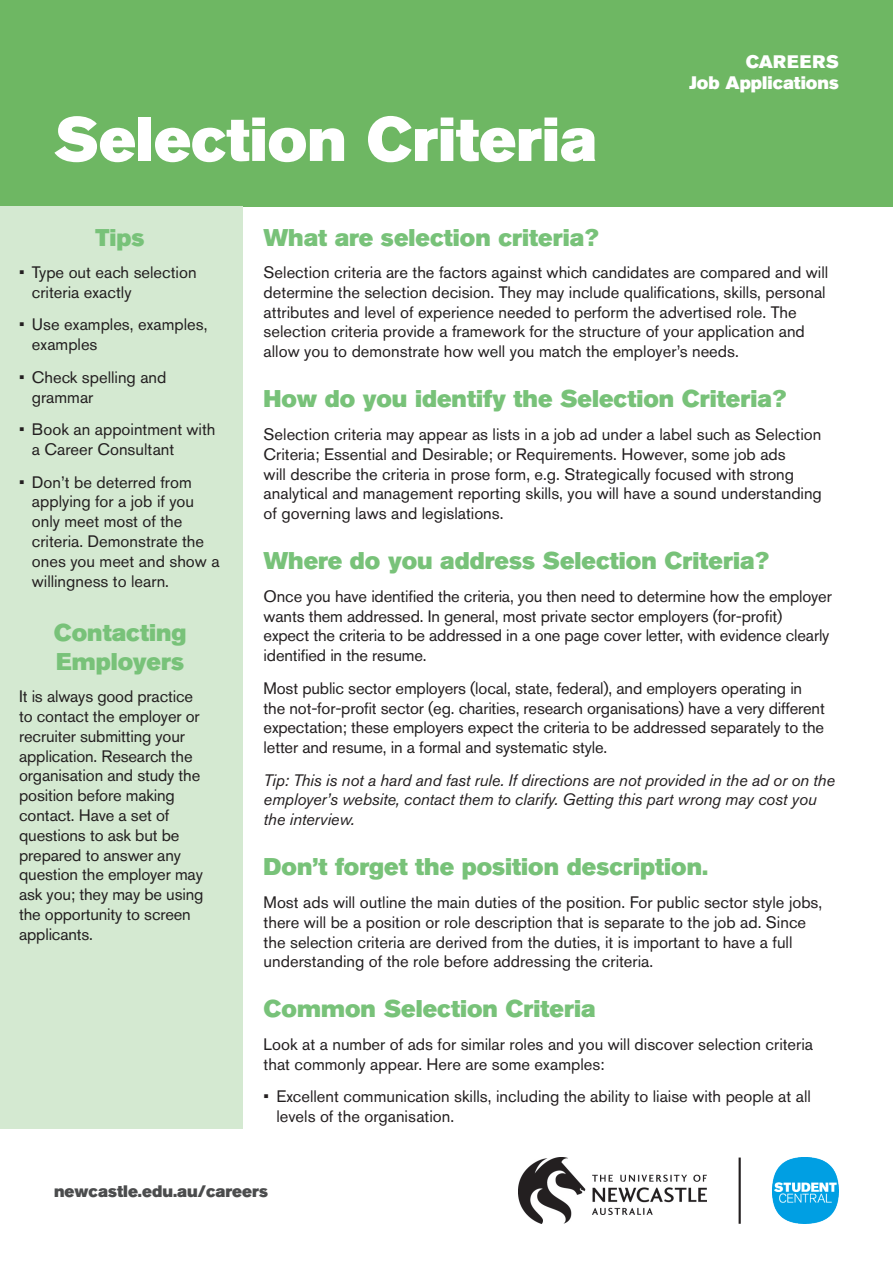
<style>
.page{position:relative;width:893px;height:1263px;background:#fff}
.page>*{position:absolute;margin:0;border:0;box-sizing:border-box;transform-origin:0 0}
.t1{font:61.5px "Akzidenz Grotesk Pro Super";color:#fff}
.t2{font:24px/28.8px "Akzidenz Grotesk Pro Super";color:#78c279}
.t3{font:18px "Akzidenz Grotesk Pro Super";color:#fff}
.t4{font:18px "Akzidenz Grotesk Pro Super";letter-spacing:.045em;color:#fff}
.t5{font:16.5px/19.8px "Akzidenz Grotesk Pro";color:#231f20}
.t6{font:italic 16.5px/19.8px "Akzidenz Grotesk Pro";letter-spacing:-.01em;color:#231f20}
.t7{font:16.5px "Akzidenz Grotesk Pro Super";color:#4b4c4d}
</style>
<div class="page">
<div style="left:0;top:0;width:893px;height:206px;background:#6eb763"></div>
<img style="left:519px;top:1157px;width:188px;height:67px">
<img style="left:773px;top:1157px;width:66px;height:67px">
<hr style="left:739px;top:1157px;width:2px;height:67px;background:#231f20">
<div style="left:0;top:206px;width:242px;height:923px;background:#d4e9d1"></div>
<p class="t1" style="left:54px;top:100px;width:544px">Selection Criteria</p>
<p class="t4" style="left:746px;top:50px;width:95px">CAREERS</p>
<p class="t3" style="left:689px;top:71px;width:151px">Job Applications</p>
<p class="t2" style="left:96px;top:223px;width:51px">Tips</p>
<p class="t5" style="left:32px;top:262px;width:166px;text-indent:-13px">• Type out each selection criteria exactly</p>
<p class="t5" style="left:32px;top:315px;width:177px;text-indent:-13px">• Use examples, examples, examples</p>
<p class="t5" style="left:32px;top:367px;width:136px;text-indent:-13px">• Check spelling and grammar</p>
<p class="t5" style="left:32px;top:419px;width:185px;text-indent:-13px">• Book an appointment with a Career Consultant</p>
<p class="t5" style="left:32px;top:472px;width:189px;text-indent:-13px">• Don’t be deterred from applying for a job if you only meet most of the criteria. Demonstrate the ones you meet and show a willingness to learn.</p>
<p class="t2" style="left:54px;top:618px;width:134px">Contacting<br>Employers</p>
<p class="t5" style="left:19px;top:686px;width:186px">It is always good practice to contact the employer or recruiter submitting your application. Research the organisation and study the position before making contact. Have a set of questions to ask but be prepared to answer any question the employer may ask you; they may be using the opportunity to screen applicants.</p>
<p class="t2" style="left:264px;top:223px;width:337px">What are selection criteria?</p>
<p class="t5" style="left:264px;top:262px;width:566px">Selection criteria are the factors against which candidates are compared and will determine the selection decision. They may include qualifications, skills, personal attributes and level of experience needed to perform the advertised role. The selection criteria provide a framework for the structure of your application and allow you to demonstrate how well you match the employer’s needs.</p>
<p class="t2" style="left:264px;top:384px;width:524px">How do you identify the Selection Criteria?</p>
<p class="t5" style="left:264px;top:424px;width:560px">Selection criteria may appear as lists in a job ad under a label such as Selection Criteria; Essential and Desirable; or Requirements. However, some job ads<br>will describe the criteria in prose form, e.g. Strategically focused with strong analytical and management reporting skills, you will have a sound understanding of governing laws and legislations.</p>
<p class="t2" style="left:264px;top:546px;width:507px">Where do you address Selection Criteria?</p>
<p class="t5" style="left:264px;top:586px;width:570px">Once you have identified the criteria, you then need to determine how the employer wants them addressed. In general, most private sector employers (for-profit) expect the criteria to be addressed in a one page cover letter, with evidence clearly identified in the resume.</p>
<p class="t5" style="left:264px;top:678px;width:563px">Most public sector employers (local, state, federal), and employers operating in the not-for-profit sector (eg. charities, research organisations) have a very different expectation; these employers expect the criteria to be addressed separately to the letter and resume, in a formal and systematic style.</p>
<p class="t6" style="left:264px;top:770px;width:573px">Tip: This is not a hard and fast rule. If directions are not provided in the ad or on the employer’s website, contact them to clarify. Getting this part wrong may cost you the interview.</p>
<p class="t2" style="left:264px;top:852px;width:446px">Don’t forget the position description.</p>
<p class="t5" style="left:264px;top:892px;width:560px">Most ads will outline the main duties of the position. For public sector style jobs, there will be a position or role description that is separate to the job ad. Since the selection criteria are derived from the duties, it is important to have a full understanding of the role before addressing the criteria.</p>
<p class="t2" style="left:264px;top:994px;width:333px">Common Selection Criteria</p>
<p class="t5" style="left:264px;top:1034px;width:551px">Look at a number of ads for similar roles and you will discover selection criteria that commonly appear. Here are some examples:</p>
<p class="t5" style="left:276px;top:1086px;width:536px;text-indent:-13px">• Excellent communication skills, including the ability to liaise with people at all levels of the organisation.</p>
<p class="t7" style="left:54px;top:1180px;width:216px">newcastle.edu.au/careers</p>
</div>
